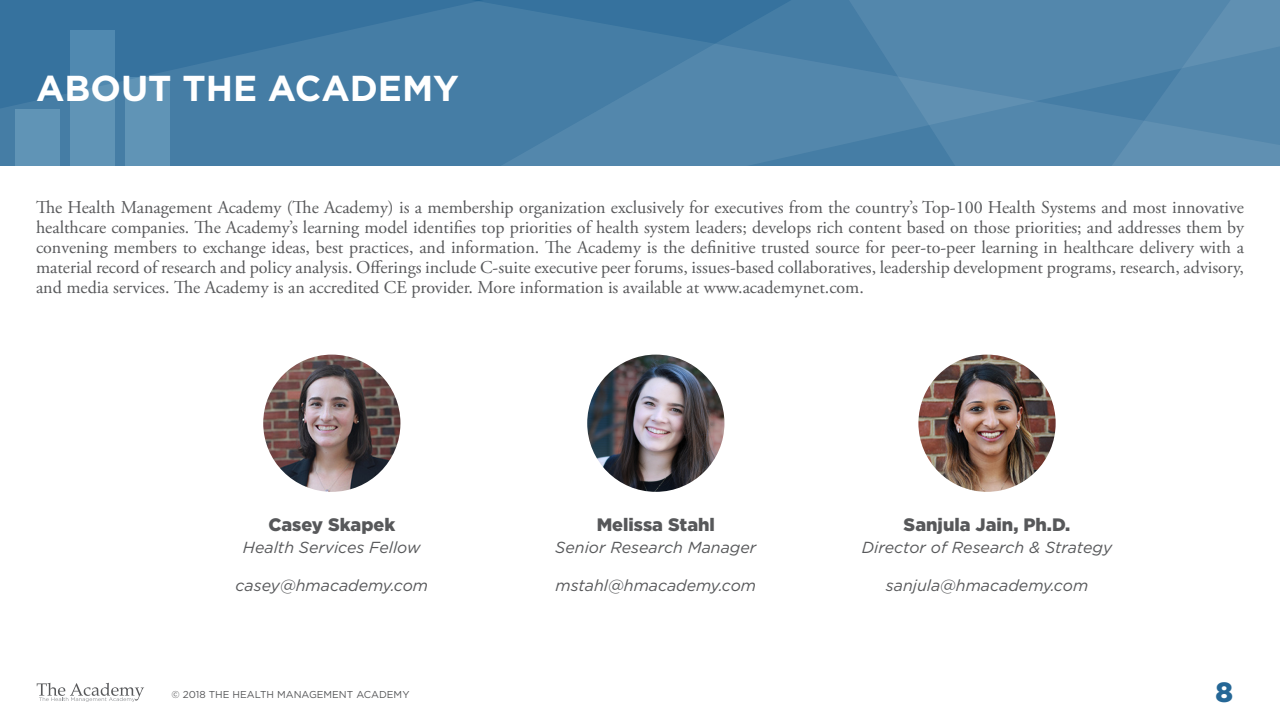
<style>
.page{position:relative;width:1280px;height:720px;background:#fff}
.page>*{position:absolute;margin:0;border:0;box-sizing:border-box;transform-origin:0 0}
.Slide_Header{font:700 36px "Gotham";color:#fff}
.t1{font:900 27.9px "Gotham";color:#256796}
.Body_Text{font:18px/20px "Adobe Garamond Pro";color:#57585a;text-align:justify}
.Body_Text-2{font:900 18px "Gotham";color:#57585a}
.Body_Text-3{font:italic 16px "Gotham";color:#57585a}
.t2{font:10px "Gotham";color:#57585a}
</style>
<div class="page">
<svg style="left:0;top:0;width:1280px;height:166px"></svg>
<div style="left:16px;top:109px;width:44px;height:57px;background:#6094b6"></div>
<div style="left:71px;top:30px;width:44px;height:136px;background:linear-gradient(to right,#598fb3,#5a90b4)"></div>
<div style="left:126px;top:77px;width:44px;height:89px;background:#6094b6"></div>
<svg style="left:37px;top:683px;width:107px;height:19px"></svg>
<img style="left:918px;top:355px;width:138px;height:137px;border-radius:69px">
<img style="left:587px;top:355px;width:137px;height:137px;border-radius:69px">
<img style="left:263px;top:355px;width:137px;height:137px;border-radius:69px">
<p class="Slide_Header" style="left:36px;top:64px;width:425px">ABOUT THE ACADEMY</p>
<p class="Body_Text" style="left:36px;top:198px;width:1210px">The Health Management Academy (The Academy) is a membership organization exclusively for executives from the country’s Top-100 Health Systems and most innovative healthcare companies. The Academy’s learning model identifies top priorities of health system leaders; develops rich content based on those priorities; and addresses them by convening members to exchange ideas, best practices, and information. The Academy is the definitive trusted source for peer-to-peer learning in healthcare delivery with a material record of research and policy analysis. Offerings include C-suite executive peer forums, issues-based collaboratives, leadership development programs, research, advisory, and media services. The Academy is an accredited CE provider. More information is available at www.academynet.com.</p>
<p class="Body_Text-2" style="left:268px;top:512px;width:128px">Casey Skapek</p>
<p class="Body_Text-3" style="left:243px;top:537px;width:179px">Health Services Fellow</p>
<p class="Body_Text-3" style="left:236px;top:575px;width:194px">casey@hmacademy.com</p>
<p class="Body_Text-2" style="left:597px;top:512px;width:120px">Melissa Stahl</p>
<p class="Body_Text-3" style="left:555px;top:537px;width:203px">Senior Research Manager</p>
<p class="Body_Text-3" style="left:556px;top:575px;width:202px">mstahl@hmacademy.com</p>
<p class="Body_Text-2" style="left:904px;top:512px;width:168px">Sanjula Jain, Ph.D.</p>
<p class="Body_Text-3" style="left:862px;top:537px;width:252px">Director of Research &amp; Strategy</p>
<p class="Body_Text-3" style="left:886px;top:575px;width:204px">sanjula@hmacademy.com</p>
<p class="t2" style="left:172px;top:688px;width:239px">© 2018 THE HEALTH MANAGEMENT ACADEMY</p>
<h2 class="t1" style="left:1215px;top:673px;width:19px">8</h2>
</div>
